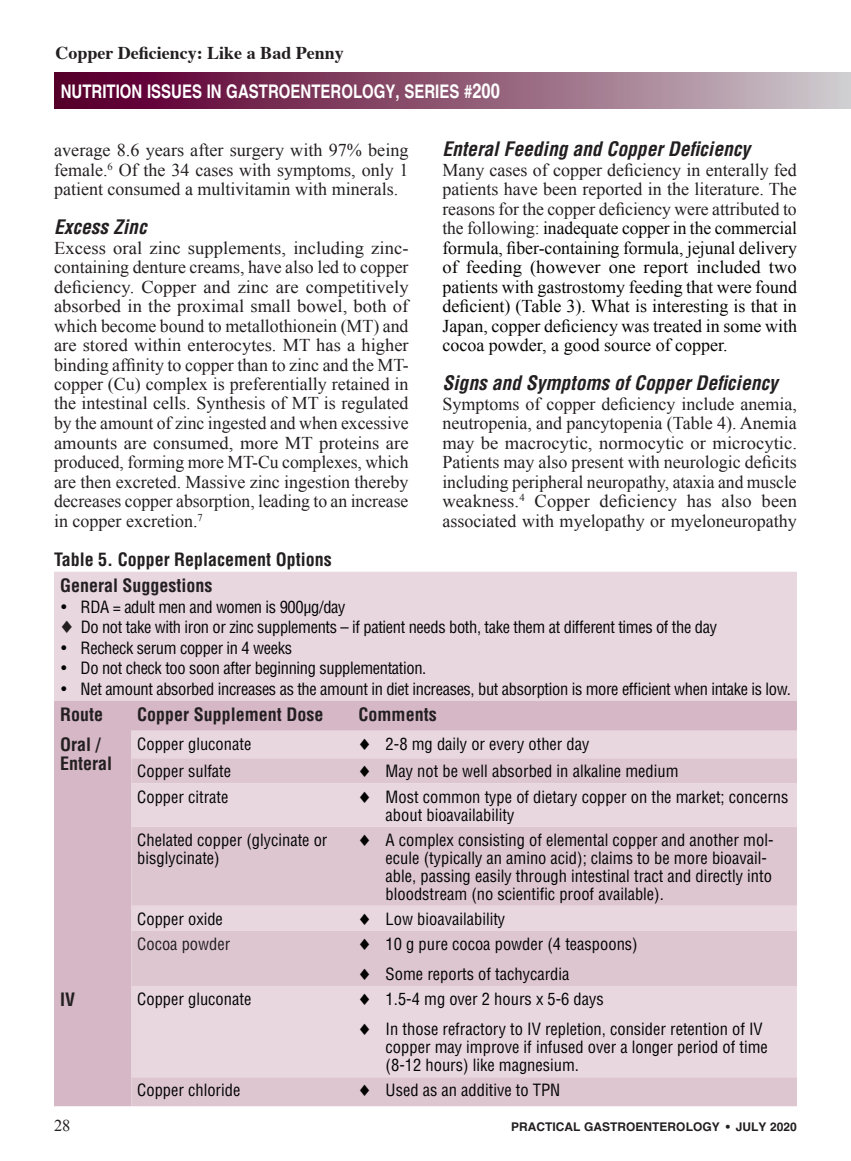
<style>
.page{position:relative;width:851px;height:1161px;background:#fff}
.page>*{position:absolute;margin:0;border:0;box-sizing:border-box;transform-origin:0 0}
.t1{font:italic 700 condensed 19.5px "Helvetica";color:#231f20}
.t2{font:700 18.75px "Helvetica";color:#fff;scale:.8 1}
.t3{font:18px/19.5px "Times New Roman";color:#231f20;text-align:justify}
.t4{font:18px/19.5px "Times New Roman";color:#040503;text-align:justify}
.t5{font:700 condensed 18px/26.4px "Helvetica";color:#231f20}
.t6{font:700 18px "Times";color:#231f20}
.t7{font:condensed 16.5px/18px "Helvetica";color:#040503}
.t8{font:condensed 16.5px "Helvetica";letter-spacing:-.02em;color:#040503}
.t9{font:condensed 16.5px "Helvetica";color:#231f20}
.t10{font:16.5px "Times New Roman";color:#231f20}
.t11{font:700 12px "Helvetica";color:#231f20}
.s1{font-size:20.7px}
.s2{color:#231f20}
</style>
<div class="page">
<div style="left:54px;top:73px;width:796px;height:36px;background:linear-gradient(to right,#540023,#ccc6c9)"></div>
<div style="left:54px;top:572px;width:742px;height:129px;background:#e9d7e0"></div>
<svg style="left:54px;top:701px;width:742px;height:405px;background:#dabfcc"></svg>
<svg style="left:131px;top:758px;width:665px;height:348px;background:#e3ced8"></svg>
<p class="t6" style="left:56px;top:35px;width:290px">Copper Deficiency: Like a Bad Penny</p>
<p class="t2" style="left:61px;top:79px;width:550px">NUTRITION ISSUES IN GASTROENTEROLOGY, SERIES #<span class="s1">200</span></p>
<p class="t3" style="left:54px;top:140px;width:356px">average 8.6 years after surgery with 97% being female.<sup>6</sup> Of the 34 cases with symptoms, only 1 patient consumed a multivitamin with minerals.</p>
<p class="t1" style="left:54px;top:215px;width:94px">Excess Zinc</p>
<p class="t3" style="left:54px;top:237px;width:356px">Excess oral zinc supplements, including zinc&shy;containing denture creams, have also led to copper deficiency. Copper and zinc are competitively absorbed in the proximal small bowel, both of which become bound to metallothionein (MT) and are stored within enterocytes. MT has a higher binding affinity to copper than to zinc and the MT&shy;copper (Cu) complex is preferentially retained in the intestinal cells. Synthesis of MT is regulated by the amount of zinc ingested and when excessive amounts are consumed, more MT proteins are produced, forming more MT-Cu complexes, which are then excreted. Massive zinc ingestion thereby decreases copper absorption, leading to an increase in copper excretion.<sup>7</sup></p>
<p class="t1" style="left:442px;top:137px;width:309px">Enteral Feeding and Copper Deficiency</p>
<p class="t4" style="left:442px;top:159px;width:356px"><span class="s2">Many cases of copper deficiency in enterally fed patients have been reported in the literature. The reasons for the copper deficiency were attributed to the following:</span> inadequate copper in the commercial formula, fiber-containing formula, jejunal delivery of feeding (however one report included two patients with gastrostomy feeding that were found deficient) (Table 3). What is interesting is that in Japan, copper deficiency was treated in some with cocoa powder, a good source of copper.</p>
<p class="t1" style="left:442px;top:371px;width:337px">Signs and Symptoms of Copper Deficiency</p>
<p class="t3" style="left:442px;top:393px;width:356px">Symptoms of copper deficiency include anemia, neutropenia, and pancytopenia (Table 4). Anemia may be macrocytic, normocytic or microcytic.<br>Patients may also present with neurologic deficits including peripheral neuropathy, ataxia and muscle weakness.<sup>4</sup> Copper deficiency has also been associated with myelopathy or myeloneuropathy</p>
<p class="t5" style="left:60px;top:546px;width:273px;text-indent:-6px">Table 5. Copper Replacement Options<br>General Suggestions</p>
<p class="t8" style="left:60px;top:596px;width:287px">• RDA = adult men and women is 900μg/day</p>
<p class="t8" style="left:60px;top:617px;width:658px"><span class="s2">◻</span> Do not take with iron or zinc supplements – if patient needs both, take them at different times of the day</p>
<p class="t8" style="left:60px;top:638px;width:233px">• Recheck serum copper in 4 weeks</p>
<p class="t8" style="left:60px;top:658px;width:368px">• Do not check too soon after beginning supplementation.</p>
<p class="t8" style="left:60px;top:678px;width:732px">• Net amount absorbed increases as the amount in diet increases, but absorption is more efficient when intake is low.</p>
<p class="t5" style="left:60px;top:701px;width:45px">Route</p>
<p class="t5" style="left:137px;top:701px;width:188px">Copper Supplement Dose</p>
<p class="t5" style="left:358px;top:701px;width:80px">Comments</p>
<p class="t5" style="left:60px;top:735px;width:54px;line-height:19.5px">Oral /<br>Enteral</p>
<p class="t7" style="left:137px;top:735px;width:116px">Copper gluconate</p>
<p class="t7" style="left:358px;top:735px;width:232px">◻ 2-8 mg daily or every other day</p>
<p class="t7" style="left:137px;top:762px;width:95px">Copper sulfate</p>
<p class="t7" style="left:358px;top:762px;width:321px">◻ May not be well absorbed in alkaline medium</p>
<p class="t7" style="left:137px;top:787px;width:93px">Copper citrate</p>
<p class="t7" style="left:385px;top:787px;width:404px;text-indent:-27px">◻ Most common type of dietary copper on the market; concerns about bioavailability</p>
<p class="t7" style="left:137px;top:831px;width:192px">Chelated copper (glycinate or bisglycinate)</p>
<p class="t7" style="left:385px;top:831px;width:389px;text-indent:-27px">◻ A complex consisting of elemental copper and another mol&shy;ecule (typically an amino acid); claims to be more bioavail&shy;able, passing easily through intestinal tract and directly into bloodstream (no scientific proof available).</p>
<p class="t7" style="left:137px;top:910px;width:87px">Copper oxide</p>
<p class="t7" style="left:358px;top:910px;width:148px">◻ Low bioavailability</p>
<p class="t9" style="left:137px;top:934px;width:95px">Cocoa powder</p>
<p class="t7" style="left:358px;top:935px;width:280px">◻ 10 g pure cocoa powder (4 teaspoons)</p>
<p class="t7" style="left:358px;top:965px;width:212px">◻ Some reports of tachycardia</p>
<p class="t5" style="left:60px;top:987px;width:17px">IV</p>
<p class="t7" style="left:137px;top:990px;width:116px">Copper gluconate</p>
<p class="t7" style="left:358px;top:990px;width:247px">◻ 1.5-4 mg over 2 hours x 5-6 days</p>
<p class="t7" style="left:385px;top:1020px;width:384px;text-indent:-27px">◻ In those refractory to IV repletion, consider retention of IV copper may improve if infused over a longer period of time (8-12 hours) like magnesium.</p>
<p class="t7" style="left:137px;top:1081px;width:105px">Copper chloride</p>
<p class="t7" style="left:358px;top:1081px;width:203px">◻ Used as an additive to TPN</p>
<p class="t10" style="left:54px;top:1114px;width:18px">28</p>
<p class="t11" style="left:511px;top:1119px;width:287px">PRACTICAL GASTROENTEROLOGY • JULY 2020</p>
</div>
